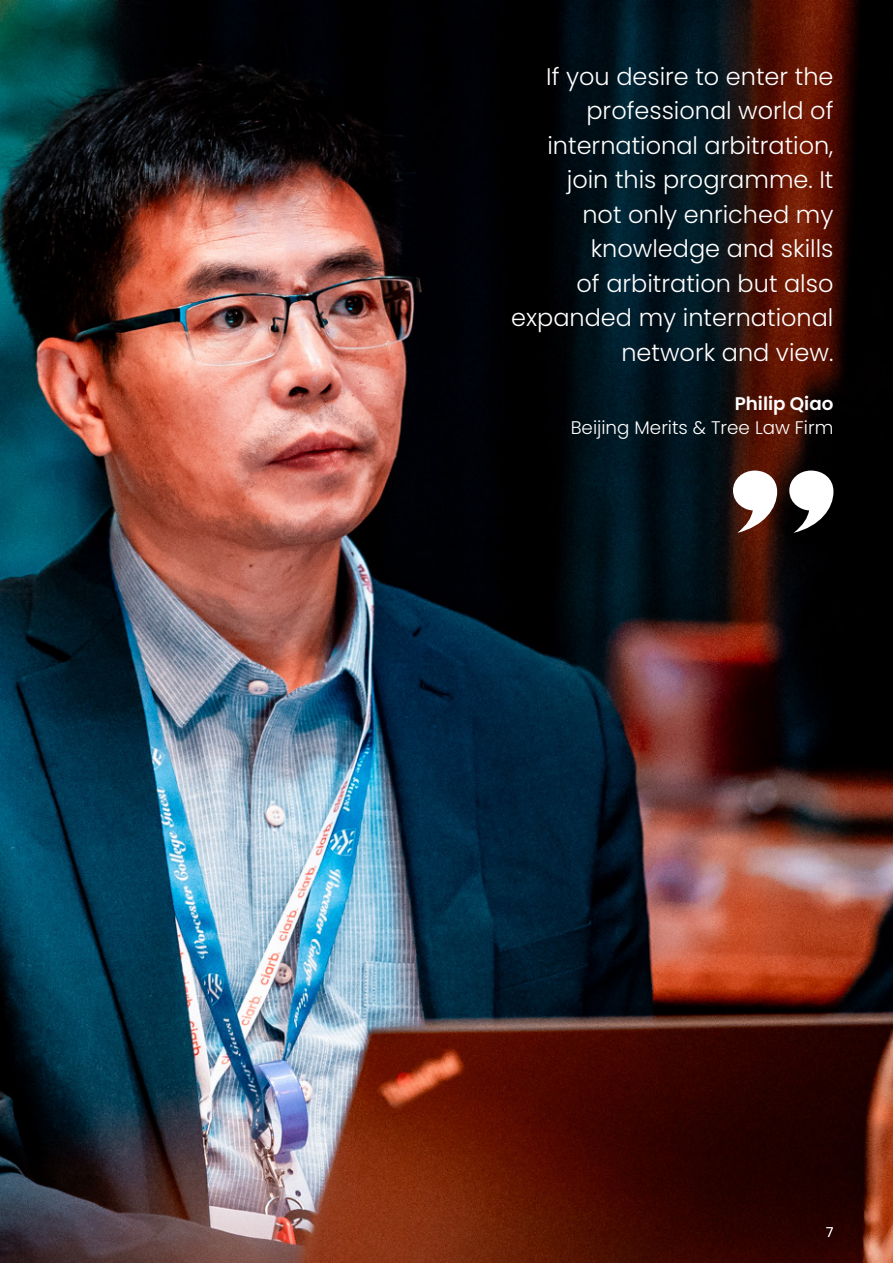
<style>
.page{position:relative;width:893px;height:1263px;background:#fff}
.page>*{position:absolute;margin:0;border:0;box-sizing:border-box;transform-origin:0 0}
.t1{font:300 24px/34.5px "Poppins";color:#fff;text-align:right}
.t2{font:300 18.3px "Poppins";color:#fff}
.t3{font:600 18.3px "Poppins";color:#fff}
.t4{font:300 13.5px "Poppins";color:#fff}
</style>
<div class="page">
<img style="left:0;top:0;width:893px;height:1263px">
<svg style="left:733px;top:471px;width:100px;height:62px"></svg>
<p class="t1" style="left:511px;top:59px;width:324px">If you desire to enter the professional world of international arbitration, join this programme. It<br>not only enriched my knowledge and skills<br>of arbitration but also expanded my international network and view.</p>
<p class="t3" style="left:735px;top:393px;width:100px">Philip Qiao</p>
<p class="t2" style="left:571px;top:417px;width:264px">Beijing Merits &amp; Tree Law Firm</p>
<p class="t4" style="left:826px;top:1224px;width:9px">7</p>
</div>
